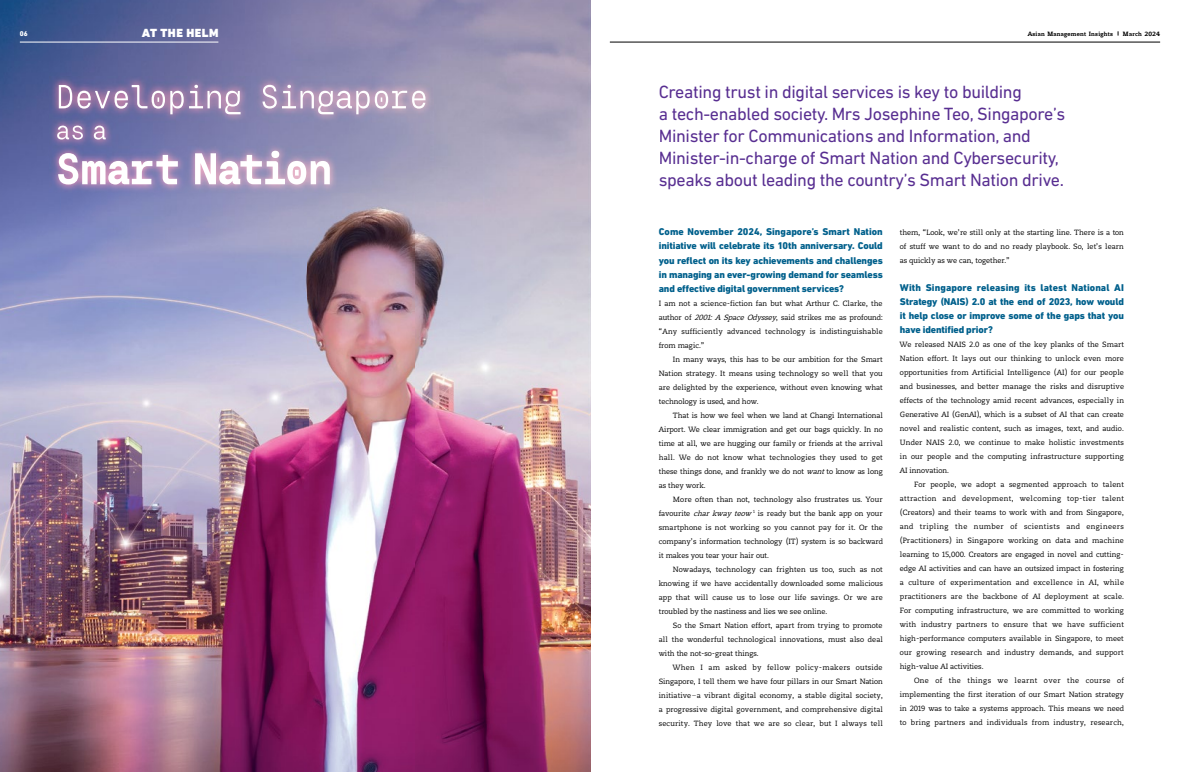
<style>
.page{position:relative;width:1180px;height:772px;background:#fff}
.page>*{position:absolute;margin:0;border:0;box-sizing:border-box;transform-origin:0 0}
.t1{font:18px/22px "DIN Next LT Pro";letter-spacing:-.02em;color:#582e91}
.t2{font:900 12px "DIN Next LT Pro";letter-spacing:.035em;color:#fff}
.t3{font:800 10px/14px "DIN Next LT Pro";letter-spacing:-.015em;color:#00608c;text-align:justify}
.t4{font:9px/14px "Sabel";letter-spacing:.005em;color:#000;text-align:justify}
.t5{font:800 7px "Sabel";letter-spacing:.03em;color:#000}
.t6{font:800 7px "DIN Next LT Pro";color:#fff}
.s1{font-style:italic}
</style>
<div class="page">
<img style="left:0;top:0;width:484px;height:98px">
<img style="left:484px;top:0;width:106px;height:771px">
<img style="left:0;top:98px;width:61px;height:673px">
<img style="left:414px;top:98px;width:70px;height:673px">
<img style="left:61px;top:192px;width:353px;height:579px">
<img style="left:49px;top:77px;width:384px;height:115px">
<svg style="left:58px;top:151px;width:272px;height:33px"></svg>
<svg style="left:57px;top:125px;width:49px;height:14px"></svg>
<svg style="left:59px;top:85px;width:366px;height:29px;background:#ad9cbc"></svg>
<hr style="left:590px;top:0;width:1px;height:771px;background:#5a183b">
<hr style="left:609px;top:42px;width:550px;height:1px;background:#000">
<hr style="left:20px;top:42px;width:198px;height:1px;background:#fff">
<h2 class="t2" style="left:142px;top:26px;width:78px">AT THE HELM</h2>
<p class="t6" style="left:20px;top:29px;width:9px">06</p>
<p class="t5" style="left:1027px;top:29px;width:87px">Asian Management Insights</p>
<p class="t5" style="left:1122px;top:29px;width:39px">March 2024</p>
<p class="t1" style="left:658px;top:80px;width:408px">Creating trust in digital services is key to building<br>a tech-enabled society. Mrs Josephine Teo, Singapore’s Minister for Communications and Information, and Minister-in-charge of Smart Nation and Cybersecurity, speaks about leading the country’s Smart Nation drive.</p>
<p class="t4" style="left:899px;top:225px;width:225px">them, “Look, we’re still only at the starting line. There is a ton of stuff we want to do and no ready playbook. So, let’s learn as quickly as we can, together.”</p>
<p class="t3" style="left:899px;top:280px;width:225px">With Singapore releasing its latest National AI Strategy (NAIS) 2.0 at the end of 2023, how would it help close or improve some of the gaps that you have identified prior?</p>
<p class="t4" style="left:899px;top:337px;width:226px">We released NAIS 2.0 as one of the key planks of the Smart Nation effort. It lays out our thinking to unlock even more opportunities from Artificial Intelligence (AI) for our people and businesses, and better manage the risks and disruptive effects of the technology amid recent advances, especially in Generative AI (GenAI), which is a subset of AI that can create novel and realistic content, such as images, text, and audio.<br>Under NAIS 2.0, we continue to make holistic investments in our people and the computing infrastructure supporting AI innovation.</p>
<p class="t4" style="left:899px;top:477px;width:226px;text-indent:14px">For people, we adopt a segmented approach to talent attraction and development, welcoming top-tier talent (Creators) and their teams to work with and from Singapore, and tripling the number of scientists and engineers (Practitioners) in Singapore working on data and machine learning to 15,000. Creators are engaged in novel and cutting&shy;edge AI activities and can have an outsized impact in fostering a culture of experimentation and excellence in AI, while practitioners are the backbone of AI deployment at scale.<br>For computing infrastructure, we are committed to working with industry partners to ensure that we have sufficient high-performance computers available in Singapore, to meet our growing research and industry demands, and support high-value AI activities.</p>
<p class="t4" style="left:899px;top:673px;width:226px;text-indent:14px">One of the things we learnt over the course of implementing the first iteration of our Smart Nation strategy in 2019 was to take a systems approach. This means we need to bring partners and individuals from industry, research,</p>
<p class="t3" style="left:658px;top:225px;width:225px">Come November 2024, Singapore’s Smart Nation initiative will celebrate its 10th anniversary. Could you reflect on its key achievements and challenges in managing an ever-growing demand for seamless and effective digital government services?</p>
<p class="t4" style="left:658px;top:296px;width:226px">I am not a science-fiction fan but what Arthur C. Clarke, the author of <span class="s1">2001:ASpaceOdyssey</span>, said strikes me as profound: “Any sufficiently advanced technology is indistinguishable from magic.”</p>
<p class="t4" style="left:658px;top:352px;width:225px;text-indent:14px">In many ways, this has to be our ambition for the Smart Nation strategy. It means using technology so well that you are delighted by the experience, without even knowing what technology is used, and how.</p>
<p class="t4" style="left:658px;top:408px;width:225px;text-indent:14px">That is how we feel when we land at Changi International Airport. We clear immigration and get our bags quickly. In no time at all, we are hugging our family or friends at the arrival hall. We do not know what technologies they used to get these things done, and frankly we do not <span class="s1">want</span>to know as long as they work.</p>
<p class="t4" style="left:658px;top:492px;width:226px;text-indent:14px">More often than not, technology also frustrates us. Your favourite <span class="s1">charkwayteow</span><sup>1</sup> is ready but the bank app on your smartphone is not working so you cannot pay for it. Or the company’s information technology (IT) system is so backward it makes you tear your hair out.</p>
<p class="t4" style="left:658px;top:562px;width:225px;text-indent:14px">Nowadays, technology can frighten us too, such as not knowing if we have accidentally downloaded some malicious app that will cause us to lose our life savings. Or we are troubled by the nastiness and lies we see online.</p>
<p class="t4" style="left:658px;top:618px;width:226px;text-indent:14px">So the Smart Nation effort, apart from trying to promote all the wonderful technological innovations, must also deal with the not-so-great things.</p>
<p class="t4" style="left:658px;top:660px;width:226px;text-indent:14px">When I am asked by fellow policy-makers outside Singapore, I tell them we have four pillars in our Smart Nation initiative–a vibrant digital economy, a stable digital society, a progressive digital government, and comprehensive digital security. They love that we are so clear, but I always tell</p>
</div>
